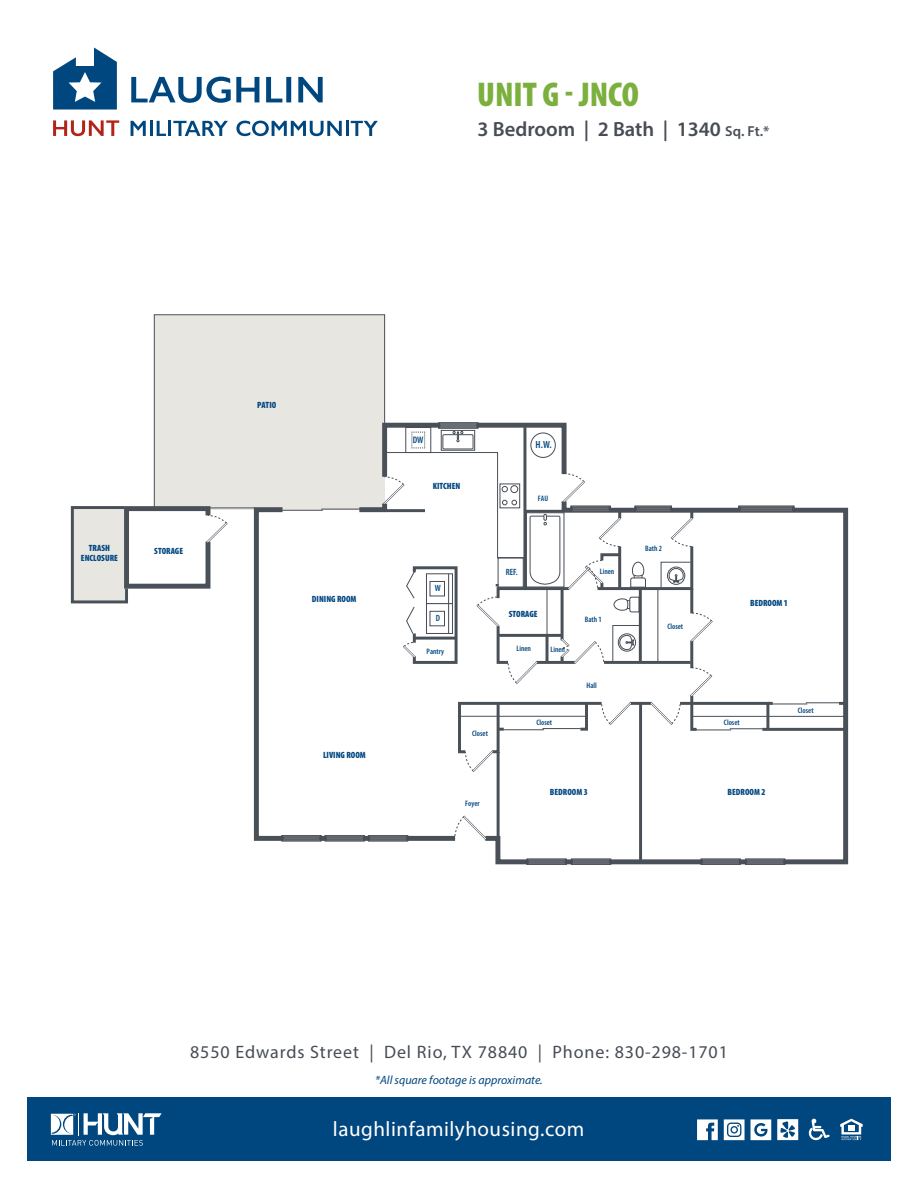
<style>
.page{position:relative;width:918px;height:1188px;background:#fff}
.page>*{position:absolute;margin:0;border:0;box-sizing:border-box;transform-origin:0 0}
.t1{font:900 condensed 34.5px "Myriad Pro";color:#7bb03e}
.t2{font:21px "Myriad Pro";letter-spacing:.025em;color:#fff}
.t3{font:600 20.55px "Myriad Pro";color:#474c55}
.t4{font:18px "Myriad Pro";letter-spacing:.05em;color:#474c55}
.t5{font:italic 12px "Myriad Pro";color:#00467f}
.t6{font:600 condensed 10.35px "Myriad Pro";color:#00467f}
.t7{font:600 condensed 9.6px "Myriad Pro";color:#00467f}
.t8{font:600 condensed 9.15px "Myriad Pro";color:#00467f}
.t9{font:900 condensed 9px/9.9px "Myriad Pro";color:#00467f;text-align:center}
.t10{font:600 condensed 9px "Myriad Pro";color:#00467f}
.t11{font:600 condensed 7.95px "Myriad Pro";color:#00467f}
.s1{font-size:14.4px}
</style>
<div class="page">
<div style="left:27px;top:1098px;width:864px;height:63px;background:#00467f"></div>
<svg style="left:51px;top:1113px;width:111px;height:33px"></svg>
<svg style="left:53px;top:120px;width:66px;height:16px"></svg>
<svg style="left:131px;top:121px;width:15px;height:15px"></svg>
<hr style="left:150px;top:121px;width:3px;height:15px;background:#00467f">
<svg style="left:157px;top:121px;width:9px;height:15px"></svg>
<hr style="left:168px;top:121px;width:3px;height:15px;background:#00467f">
<svg style="left:173px;top:121px;width:55px;height:15px"></svg>
<svg style="left:236px;top:121px;width:106px;height:15px"></svg>
<hr style="left:346px;top:121px;width:3px;height:15px;background:#00467f">
<svg style="left:351px;top:121px;width:27px;height:15px"></svg>
<svg style="left:53px;top:48px;width:64px;height:62px"></svg>
<svg style="left:131px;top:77px;width:192px;height:26px"></svg>
<svg style="left:840px;top:1119px;width:23px;height:21px"></svg>
<svg style="left:809px;top:1119px;width:21px;height:21px"></svg>
<svg style="left:697px;top:1119px;width:21px;height:21px"></svg>
<svg style="left:751px;top:1119px;width:20px;height:21px"></svg>
<svg style="left:724px;top:1119px;width:21px;height:21px"></svg>
<svg style="left:777px;top:1119px;width:21px;height:21px"></svg>
<svg style="left:251px;top:508px;width:203px;height:334px"></svg>
<svg style="left:488px;top:505px;width:361px;height:360px"></svg>
<hr style="left:762px;top:728px;width:84px;height:3px;background:#495057">
<svg style="left:839px;top:702px;width:5px;height:3px"></svg>
<hr style="left:497px;top:752px;width:3px;height:84px;background:#495057">
<hr style="left:639px;top:704px;width:3px;height:158px;background:#495057">
<div style="left:153px;top:314px;width:233px;height:194px;background:#e8e6e1"></div>
<hr style="left:210px;top:507px;width:45px;height:1px;background:#495057">
<hr style="left:693px;top:716px;width:151px;height:1px;background:#495057">
<div style="left:745px;top:863px;width:40px;height:2px;background:#fff;border:1px solid #474c55"></div>
<div style="left:745px;top:859px;width:40px;height:2px;background:#fff;border:1px solid #474c55"></div>
<div style="left:746px;top:861px;width:38px;height:2px;background:#fff;border:1px solid #474c55"></div>
<div style="left:701px;top:863px;width:40px;height:2px;background:#fff;border:1px solid #474c55"></div>
<div style="left:701px;top:859px;width:40px;height:2px;background:#fff;border:1px solid #474c55"></div>
<div style="left:702px;top:861px;width:38px;height:2px;background:#fff;border:1px solid #474c55"></div>
<svg style="left:739px;top:860px;width:8px;height:3px"></svg>
<div style="left:571px;top:863px;width:40px;height:2px;background:#fff;border:1px solid #474c55"></div>
<div style="left:571px;top:859px;width:40px;height:2px;background:#fff;border:1px solid #474c55"></div>
<div style="left:572px;top:861px;width:38px;height:2px;background:#fff;border:1px solid #474c55"></div>
<div style="left:527px;top:863px;width:40px;height:2px;background:#fff;border:1px solid #474c55"></div>
<div style="left:527px;top:859px;width:40px;height:2px;background:#fff;border:1px solid #474c55"></div>
<div style="left:528px;top:861px;width:38px;height:2px;background:#fff;border:1px solid #474c55"></div>
<svg style="left:565px;top:860px;width:8px;height:3px"></svg>
<div style="left:368px;top:839px;width:40px;height:2px;background:#fff;border:1px solid #474c55"></div>
<div style="left:368px;top:835px;width:40px;height:2px;background:#fff;border:1px solid #474c55"></div>
<div style="left:369px;top:837px;width:38px;height:2px;background:#fff;border:1px solid #474c55"></div>
<div style="left:325px;top:839px;width:40px;height:2px;background:#fff;border:1px solid #474c55"></div>
<div style="left:325px;top:835px;width:40px;height:2px;background:#fff;border:1px solid #474c55"></div>
<div style="left:326px;top:837px;width:38px;height:2px;background:#fff;border:1px solid #474c55"></div>
<svg style="left:363px;top:837px;width:7px;height:3px"></svg>
<div style="left:282px;top:839px;width:39px;height:2px;background:#fff;border:1px solid #474c55"></div>
<div style="left:282px;top:835px;width:39px;height:2px;background:#fff;border:1px solid #474c55"></div>
<div style="left:283px;top:837px;width:37px;height:2px;background:#fff;border:1px solid #474c55"></div>
<svg style="left:320px;top:837px;width:6px;height:3px"></svg>
<div style="left:739px;top:510px;width:55px;height:2px;background:#fff;border:1px solid #474c55"></div>
<div style="left:739px;top:506px;width:55px;height:2px;background:#fff;border:1px solid #474c55"></div>
<div style="left:740px;top:508px;width:53px;height:2px;background:#fff;border:1px solid #474c55"></div>
<hr style="left:282px;top:510px;width:41px;height:1px;background:#474c55">
<hr style="left:321px;top:509px;width:39px;height:1px;background:#474c55">
<hr style="left:772px;top:704px;width:35px;height:1px;background:#474c55">
<hr style="left:806px;top:703px;width:34px;height:1px;background:#474c55">
<svg style="left:70px;top:504px;width:159px;height:100px"></svg>
<svg style="left:454px;top:815px;width:34px;height:26px"></svg>
<svg style="left:354px;top:420px;width:419px;height:353px"></svg>
<h1 class="t1" style="left:477px;top:76px;width:163px">UNIT G JNCO</h1>
<h3 class="t3" style="left:477px;top:116px;width:294px">3 Bedroom | 2 Bath | 1340 <span class="s1">Sq. Ft.*</span></h3>
<p class="t9" style="left:81px;top:543px;width:38px">TRASH<br>ENCLOSURE</p>
<p class="t9" style="left:154px;top:546px;width:30px">STORAGE</p>
<p class="t9" style="left:257px;top:401px;width:21px">PATIO</p>
<p class="t9" style="left:312px;top:594px;width:46px">DINING ROOM</p>
<p class="t9" style="left:323px;top:750px;width:44px">LIVING ROOM</p>
<p class="t7" style="left:413px;top:434px;width:12px">DW</p>
<p class="t9" style="left:433px;top:481px;width:29px">KITCHEN</p>
<p class="t10" style="left:435px;top:583px;width:8px">W</p>
<p class="t10" style="left:436px;top:613px;width:6px">D</p>
<p class="t11" style="left:427px;top:647px;width:19px">Pantry</p>
<p class="t11" style="left:472px;top:729px;width:17px">Closet</p>
<p class="t6" style="left:536px;top:439px;width:18px">H.W.</p>
<p class="t11" style="left:538px;top:494px;width:12px">FAU</p>
<p class="t8" style="left:506px;top:567px;width:14px">REF.</p>
<p class="t9" style="left:509px;top:609px;width:30px">STORAGE</p>
<p class="t11" style="left:517px;top:644px;width:16px">Linen</p>
<p class="t11" style="left:551px;top:645px;width:16px">Linen</p>
<p class="t11" style="left:600px;top:567px;width:16px">Linen</p>
<p class="t11" style="left:585px;top:615px;width:18px">Bath 1</p>
<p class="t11" style="left:645px;top:544px;width:18px">Bath 2</p>
<p class="t11" style="left:668px;top:622px;width:17px">Closet</p>
<p class="t9" style="left:750px;top:598px;width:39px">BEDROOM 1</p>
<p class="t11" style="left:586px;top:681px;width:12px">Hall</p>
<p class="t11" style="left:536px;top:718px;width:17px">Closet</p>
<p class="t11" style="left:724px;top:718px;width:17px">Closet</p>
<p class="t11" style="left:798px;top:706px;width:17px">Closet</p>
<p class="t11" style="left:465px;top:799px;width:16px">Foyer</p>
<p class="t9" style="left:550px;top:787px;width:39px">BEDROOM 3</p>
<p class="t9" style="left:728px;top:787px;width:39px">BEDROOM 2</p>
<h3 class="t4" style="left:190px;top:1041px;width:539px">8550 Edwards Street | Del Rio, TX 78840 | Phone: 830-298-1701</h3>
<h3 class="t5" style="left:375px;top:1072px;width:169px">*All square footage is approximate.</h3>
<h2 class="t2" style="left:333px;top:1116px;width:253px">laughlinfamilyhousing.com</h2>
</div>
